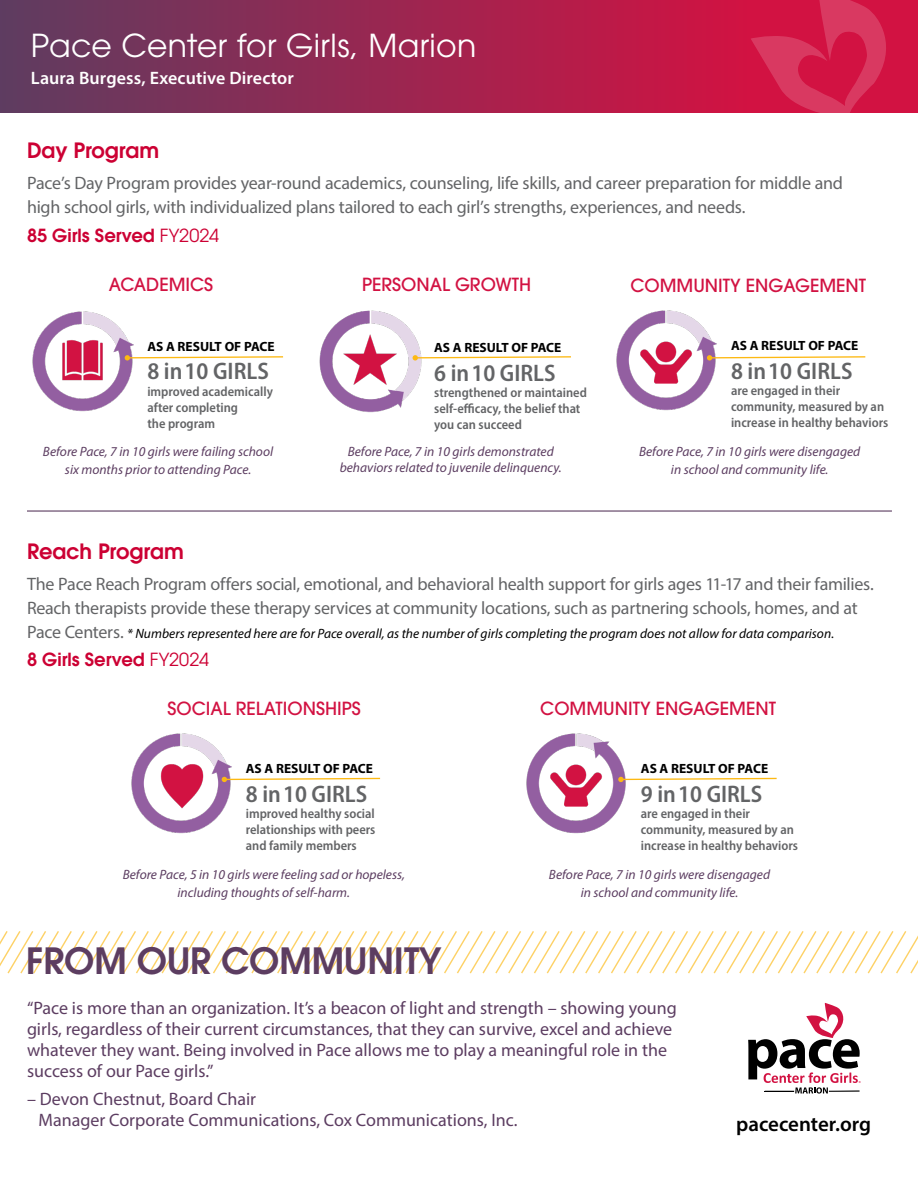
<style>
.page{position:relative;width:918px;height:1188px;background:#fff}
.page>*{position:absolute;margin:0;border:0;box-sizing:border-box;transform-origin:0 0}
.t1{font:600 36px "Avant Garde CE";color:#5c3d61}
.t2{font:31.5px "Avant Garde";letter-spacing:.01em;color:#fff}
.t3{font:600 semi-condensed 24px "Myriad Pro";color:#636466}
.t4{font:600 21px "Avant Garde";letter-spacing:-.005em;color:#c03}
.t5{font:600 20.85px "Myriad Pro";color:#000}
.t6{font:18px/24px "Myriad Pro";letter-spacing:-.015em;color:#636466}
.t7{font:18px/21px "Myriad Pro";color:#5c3d61}
.t8{font:500 18px "Avant Garde";color:#d21242}
.t9{font:600 18px "Avant Garde";color:#c03}
.t10{font:600 18px "Myriad Pro";letter-spacing:.005em;color:#fff}
.t11{font:italic 13.5px/18px "Myriad Pro";color:#5c3d61;text-align:center}
.t12{font:600 semi-condensed 13.5px/16.2px "Myriad Pro";color:#636466}
.t13{font:italic 13.5px "Myriad Pro";letter-spacing:.005em;color:#000}
.t14{font:700 13.35px "Myriad Pro";color:#000}
.s1{font-weight:400}
.s2{font-style:normal;font-size:18px;color:#636466}
</style>
<div class="page">
<svg style="left:0;top:0;width:918px;height:112px;background:#9a2650"></svg>
<svg style="left:751px;top:0;width:135px;height:113px;background:#d4224e"></svg>
<svg style="left:0;top:931px;width:918px;height:43px"></svg>
<svg style="left:748px;top:1003px;width:113px;height:91px"></svg>
<hr style="left:829px;top:1091px;width:31px;height:1px;background:#000">
<img style="left:32px;top:311px;width:102px;height:101px">
<img style="left:319px;top:310px;width:103px;height:103px">
<img style="left:340px;top:330px;width:60px;height:59px">
<img style="left:616px;top:310px;width:101px;height:101px">
<img style="left:638px;top:335px;width:57px;height:56px">
<svg style="left:707px;top:355px;width:159px;height:6px"></svg>
<img style="left:52px;top:330px;width:60px;height:59px">
<svg style="left:413px;top:355px;width:158px;height:6px"></svg>
<svg style="left:125px;top:355px;width:159px;height:6px"></svg>
<img style="left:131px;top:733px;width:101px;height:101px">
<img style="left:526px;top:733px;width:100px;height:101px">
<img style="left:548px;top:758px;width:57px;height:56px">
<svg style="left:618px;top:777px;width:159px;height:5px"></svg>
<img style="left:151px;top:754px;width:61px;height:60px">
<svg style="left:222px;top:777px;width:159px;height:5px"></svg>
<hr style="left:27px;top:510px;width:865px;height:2px;background:#5c3d61">
<h2 class="t2" style="left:31px;top:27px;width:447px">Pace Center for Girls, Marion</h2>
<p class="t10" style="left:31px;top:67px;width:265px">Laura Burgess, Executive Director</p>
<p class="t4" style="left:27px;top:137px;width:134px">Day Program</p>
<p class="t6" style="left:27px;top:171px;width:818px">Pace’s Day Program provides year-round academics, counseling, life skills, and career preparation for middle and high school girls, with individualized plans tailored to each girl’s strengths, experiences, and needs.</p>
<p class="t9" style="left:27px;top:223px;width:194px">85 Girls Served <span class="s1">FY2024</span></p>
<p class="t8" style="left:109px;top:273px;width:106px">ACADEMICS</p>
<p class="t8" style="left:362px;top:273px;width:171px">PERSONAL GROWTH</p>
<p class="t8" style="left:630px;top:274px;width:237px">COMMUNITY ENGAGEMENT</p>
<p class="t14" style="left:147px;top:337px;width:129px">AS A RESULT OF PACE</p>
<h3 class="t3" style="left:147px;top:356px;width:123px">8 in 10 GIRLS</h3>
<p class="t12" style="left:147px;top:383px;width:127px">improved academically after completing<br>the program</p>
<p class="t11" style="left:43px;top:442px;width:232px">Before Pace, 7 in 10 girls were failing school six months prior to attending Pace.</p>
<p class="t14" style="left:434px;top:339px;width:129px">AS A RESULT OF PACE</p>
<h3 class="t3" style="left:434px;top:358px;width:123px">6 in 10 GIRLS</h3>
<p class="t12" style="left:434px;top:384px;width:154px">strengthened or maintained self-efficacy, the belief that you can succeed</p>
<p class="t11" style="left:340px;top:443px;width:224px;line-height:16.2px">Before Pace, 7 in 10 girls demonstrated behaviors related to juvenile delinquency.</p>
<p class="t14" style="left:731px;top:337px;width:129px">AS A RESULT OF PACE</p>
<h3 class="t3" style="left:731px;top:355px;width:123px">8 in 10 GIRLS</h3>
<p class="t12" style="left:731px;top:382px;width:159px">are engaged in their community, measured by an increase in healthy behaviors</p>
<p class="t11" style="left:639px;top:442px;width:223px">Before Pace, 7 in 10 girls were disengaged in school and community life.</p>
<p class="t4" style="left:27px;top:537px;width:158px">Reach Program</p>
<p class="t6" style="left:27px;top:571px;width:848px">The Pace Reach Program offers social, emotional, and behavioral health support for girls ages 11-17 and their families.<br>Reach therapists provide these therapy services at community locations, such as partnering schools, homes, and at</p>
<p class="t13" style="left:27px;top:625px;width:809px"><span class="s2">Pace Centers.</span> * Numbers represented here are for Pace overall, as the number of girls completing the program does not allow for data comparison.</p>
<p class="t9" style="left:27px;top:647px;width:184px">8 Girls Served <span class="s1">FY2024</span></p>
<p class="t8" style="left:168px;top:697px;width:195px">SOCIAL RELATIONSHIPS</p>
<p class="t8" style="left:540px;top:697px;width:237px">COMMUNITY ENGAGEMENT</p>
<p class="t14" style="left:246px;top:760px;width:129px">AS A RESULT OF PACE</p>
<h3 class="t3" style="left:246px;top:779px;width:123px">8 in 10 GIRLS</h3>
<p class="t12" style="left:246px;top:805px;width:131px;text-align:justify">improved healthy social relationships with peers and family members</p>
<p class="t14" style="left:641px;top:760px;width:129px">AS A RESULT OF PACE</p>
<h3 class="t3" style="left:641px;top:779px;width:123px">9 in 10 GIRLS</h3>
<p class="t12" style="left:641px;top:805px;width:159px">are engaged in their community, measured by an increase in healthy behaviors</p>
<p class="t11" style="left:123px;top:865px;width:284px">Before Pace, 5 in 10 girls were feeling sad or hopeless, including thoughts of self-harm.</p>
<p class="t11" style="left:549px;top:865px;width:223px">Before Pace, 7 in 10 girls were disengaged in school and community life.</p>
<h1 class="t1" style="left:26px;top:937px;width:417px">FROM OUR COMMUNITY</h1>
<p class="t7" style="left:27px;top:998px;width:651px">“Pace is more than an organization. It’s a beacon of light and strength – showing young girls, regardless of their current circumstances, that they can survive, excel and achieve whatever they want. Being involved in Pace allows me to play a meaningful role in the success of our Pace girls.”</p>
<p class="t7" style="left:38px;top:1088px;width:480px;text-indent:-11px">– Devon Chestnut, Board Chair<br>Manager Corporate Communications, Cox Communications, Inc.</p>
<p class="t5" style="left:736px;top:1111px;width:136px">pacecenter.org</p>
</div>
